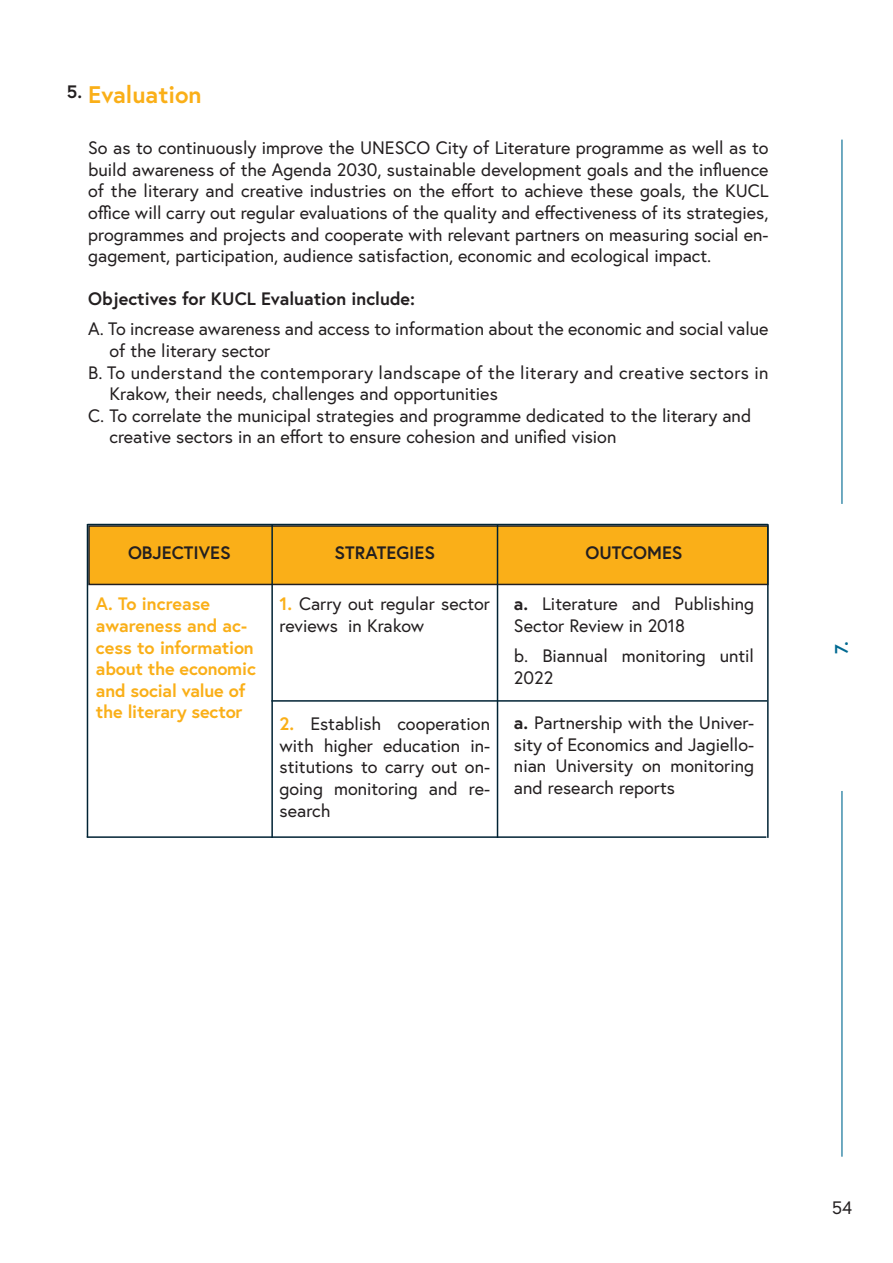
<style>
.page{position:relative;width:893px;height:1263px;background:#fff}
.page>*{position:absolute;margin:0;border:0;box-sizing:border-box;transform-origin:0 0}
.Tekst_Podstawowy{font:700 24px "Europa";color:#faaf18}
.Tekst_Podstawowy-2{font:18px/21.6px "Europa";color:#231f20;text-align:justify}
.Tekst_Podstawowy-3{font:700 18px/21.6px "Europa";letter-spacing:-.01em;color:#faaf18}
.Tekst_Podstawowy-4{font:18px "Europa";letter-spacing:.025em;color:#231f20}
.Tekst_Podstawowy-5{font:700 18px "Europa";color:#231f20}
.t1{font:700 18px "Europa";color:#006991}
.s1{font-weight:700;color:#faaf18}
.s2{font-weight:700}
</style>
<div class="page">
<div style="left:89px;top:526px;width:679px;height:58px;background:#faaf18"></div>
<div style="left:88px;top:525px;width:681px;height:60px;border:2px solid #231f20"></div>
<hr style="left:841px;top:140px;width:1px;height:364px;background:#006991">
<hr style="left:841px;top:791px;width:1px;height:366px;background:#006991">
<hr style="left:87px;top:524px;width:681px;height:1px;background:#002334">
<hr style="left:87px;top:524px;width:1px;height:313px;background:#002334">
<hr style="left:767px;top:524px;width:2px;height:314px;background:#002334">
<hr style="left:271px;top:524px;width:2px;height:314px;background:#002334">
<hr style="left:497px;top:524px;width:1px;height:314px;background:#002334">
<hr style="left:271px;top:700px;width:496px;height:2px;background:#002334">
<hr style="left:87px;top:836px;width:679px;height:2px;background:#002334">
<p class="Tekst_Podstawowy" style="left:88px;top:78px;width:115px">Evaluation</p>
<p class="Tekst_Podstawowy-2" style="left:88px;top:137px;width:682px">So as to continuously improve the UNESCO City of Literature programme as well as to build awareness of the Agenda 2030, sustainable development goals and the influence of the literary and creative industries on the effort to achieve these goals, the KUCL office will carry out regular evaluations of the quality and effectiveness of its strategies, programmes and projects and cooperate with relevant partners on measuring social en&shy;gagement, participation, audience satisfaction, economic and ecological impact.</p>
<p class="Tekst_Podstawowy-5" style="left:88px;top:287px;width:328px">Objectives for KUCL Evaluation include:</p>
<p class="Tekst_Podstawowy-2" style="left:88px;top:318px;width:682px">A. To increase awareness and access to information about the economic and social value</p>
<p class="Tekst_Podstawowy-2" style="left:109px;top:340px;width:162px">of the literary sector</p>
<p class="Tekst_Podstawowy-4" style="left:88px;top:361px;width:682px">B. To understand the contemporary landscape of the literary and creative sectors in</p>
<p class="Tekst_Podstawowy-2" style="left:109px;top:383px;width:390px">Krakow, their needs, challenges and opportunities</p>
<p class="Tekst_Podstawowy-2" style="left:88px;top:404px;width:665px">C. To correlate the municipal strategies and programme dedicated to the literary and</p>
<p class="Tekst_Podstawowy-2" style="left:109px;top:426px;width:508px">creative sectors in an effort to ensure cohesion and unified vision</p>
<p class="Tekst_Podstawowy-5" style="left:67px;top:79px;width:17px">5.</p>
<p class="Tekst_Podstawowy-5" style="left:128px;top:541px;width:104px">OBJECTIVES</p>
<p class="Tekst_Podstawowy-5" style="left:335px;top:541px;width:102px">STRATEGIES</p>
<p class="Tekst_Podstawowy-5" style="left:585px;top:541px;width:99px">OUTCOMES</p>
<p class="Tekst_Podstawowy-2" style="left:280px;top:593px;width:212px"><span class="s1">1.</span> Carry out regular sector reviews in Krakow</p>
<p class="Tekst_Podstawowy-2" style="left:514px;top:593px;width:242px"><span class="s2">a.</span> Literature and Publishing<br>Sector Review in 2018</p>
<p class="Tekst_Podstawowy-2" style="left:514px;top:645px;width:242px">b. Biannual monitoring until<br>2022</p>
<p class="Tekst_Podstawowy-2" style="left:280px;top:713px;width:212px"><span class="s1">2.</span> Establish cooperation with higher education in&shy;stitutions to carry out on&shy;going monitoring and re&shy;search</p>
<p class="Tekst_Podstawowy-2" style="left:514px;top:712px;width:242px"><span class="s2">a.</span> Partnership with the Univer&shy;sity of Economics and Jagiello&shy;nian University on monitoring and research reports</p>
<p class="Tekst_Podstawowy-3" style="left:96px;top:593px;width:162px">A. To increase awareness and ac&shy;cess to information about the economic and social value of the literary sector</p>
<p class="t1" style="left:829px;top:654px;width:15px;rotate:-90deg">7.</p>
<p class="Tekst_Podstawowy-2" style="left:832px;top:1197px;width:21px">54</p>
</div>
